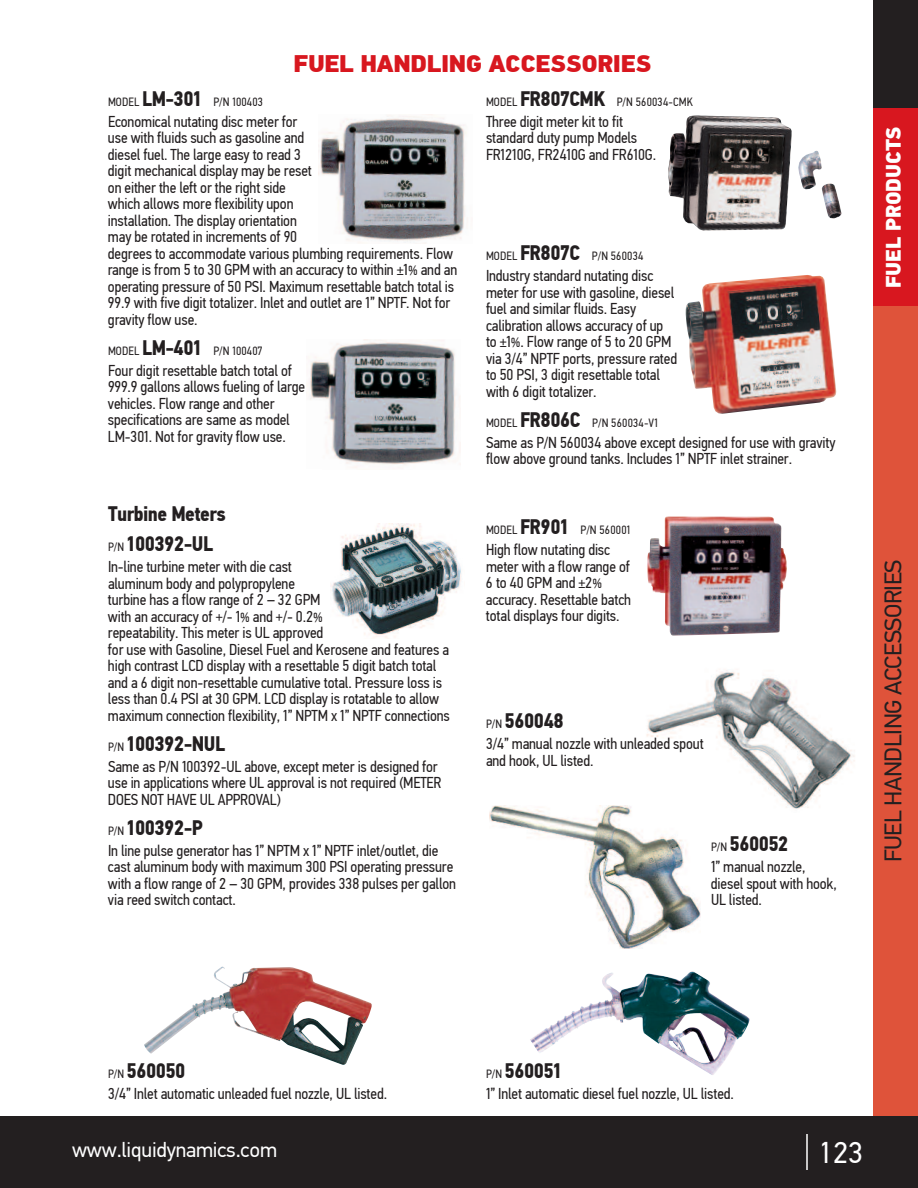
<style>
.page{position:relative;width:918px;height:1188px;background:#fff}
.page>*{position:absolute;margin:0;border:0;box-sizing:border-box;transform-origin:0 0}
.t1{font:30px "PF Din Text Pro";color:#fff}
.t2{font:24px "PF Din Text Pro";letter-spacing:-.02em;color:#231f20}
.t3{font:900 24px "PF Din Text Pro";letter-spacing:-.02em;color:#d8171f}
.t4{font:700 21px/30px "PF Din Text Cond Pro";letter-spacing:-.025em;color:#231f20}
.t5{font:21px "PF Din Text Pro";letter-spacing:-.01em;color:#fff}
.t6{font:900 21px "PF Din Text Pro";letter-spacing:-.01em;color:#fff;scale:.95 1}
.t7{font:15.75px/16.5px "PF Din Text Cond Pro";letter-spacing:-.01em;color:#231f20}
.t8{font:12px "PF Din Text Cond Pro";letter-spacing:.01em;color:#231f20}
.s1{font-weight:700;font-size:21px}
.s2{font-weight:400;font-size:12px}
</style>
<div class="page">
<div style="left:873px;top:108px;width:45px;height:198px;background:#d8171f"></div>
<div style="left:873px;top:0;width:45px;height:108px;background:#231f20"></div>
<div style="left:873px;top:306px;width:45px;height:810px;background:#df533a"></div>
<div style="left:0;top:1116px;width:918px;height:72px;background:#231f20"></div>
<hr style="left:806px;top:1134px;width:2px;height:36px;background:#fff">
<img style="left:646px;top:670px;width:209px;height:139px">
<img style="left:489px;top:806px;width:211px;height:143px">
<img style="left:668px;top:115px;width:124px;height:116px">
<img style="left:320px;top:114px;width:147px;height:130px">
<img style="left:307px;top:339px;width:153px;height:129px">
<img style="left:798px;top:151px;width:24px;height:38px">
<img style="left:822px;top:183px;width:20px;height:35px">
<img style="left:144px;top:967px;width:228px;height:98px">
<img style="left:530px;top:972px;width:220px;height:103px">
<img style="left:686px;top:275px;width:150px;height:139px">
<img style="left:647px;top:516px;width:140px;height:120px">
<img style="left:330px;top:524px;width:131px;height:114px">
<h2 class="t3" style="left:294px;top:54px;width:359px">FUEL HANDLING ACCESSORIES</h2>
<p class="t8" style="left:108px;top:97px;width:157px">MODEL <span class="s1">LM-301</span> P/N 100403</p>
<p class="t7" style="left:108px;top:115px;width:351px">Economical nutating disc meter for<br>use with fluids such as gasoline and<br>diesel fuel. The large easy to read 3<br>digit mechanical display may be reset<br>on either the left or the right side<br>which allows more flexibility upon<br>installation. The display orientation<br>may be rotated in increments of 90<br>degrees to accommodate various plumbing requirements. Flow range is from 5 to 30 GPM with an accuracy to within ±1% and an operating pressure of 50 PSI. Maximum resettable batch total is 99.9 with five digit totalizer. Inlet and outlet are 1” NPTF. Not for gravity flow use.</p>
<p class="t8" style="left:108px;top:346px;width:156px">MODEL <span class="s1">LM-401</span> P/N 100407</p>
<p class="t7" style="left:108px;top:364px;width:199px">Four digit resettable batch total of 999.9 gallons allows fueling of large vehicles. Flow range and other specifications are same as model LM-301. Not for gravity flow use.</p>
<h3 class="t4" style="left:108px;top:501px;width:119px">Turbine Meters<br><span class="s2">P/N</span> 100392-UL</h3>
<p class="t7" style="left:108px;top:560px;width:343px">In-line turbine meter with die cast<br>aluminum body and polypropylene<br>turbine has a flow range of 2 – 32 GPM<br>with an accuracy of +/- 1% and +/- 0.2%<br>repeatability. This meter is UL approved<br>for use with Gasoline, Diesel Fuel and Kerosene and features a high contrast LCD display with a resettable 5 digit batch total and a 6 digit non-resettable cumulative total. Pressure loss is less than 0.4 PSI at 30 GPM. LCD display is rotatable to allow maximum connection flexibility, 1” NPTM x 1” NPTF connections</p>
<h3 class="t4" style="left:108px;top:730px;width:119px"><span class="s2">P/N</span> 100392-NUL</h3>
<p class="t7" style="left:108px;top:760px;width:335px">Same as P/N 100392-UL above, except meter is designed for use in applications where UL approval is not required (METER<br>DOES NOT HAVE UL APPROVAL)</p>
<h3 class="t4" style="left:108px;top:814px;width:96px"><span class="s2">P/N</span> 100392-P</h3>
<p class="t7" style="left:108px;top:844px;width:350px">In line pulse generator has 1” NPTM x 1” NPTF inlet/outlet, die cast aluminum body with maximum 300 PSI operating pressure with a flow range of 2 – 30 GPM, provides 338 pulses per gallon via reed switch contact.</p>
<p class="t8" style="left:486px;top:97px;width:209px">MODEL <span class="s1">FR807CMK</span> P/N 560034-CMK</p>
<p class="t7" style="left:486px;top:115px;width:172px">Three digit meter kit to fit standard duty pump Models<br>FR1210G, FR2410G and FR610G.</p>
<p class="t8" style="left:486px;top:251px;width:159px">MODEL <span class="s1">FR807C</span> P/N 560034</p>
<p class="t7" style="left:486px;top:269px;width:193px">Industry standard nutating disc meter for use with gasoline, diesel fuel and similar fluids. Easy calibration allows accuracy of up to ±1%. Flow range of 5 to 20 GPM via 3/4” NPTF ports, pressure rated to 50 PSI, 3 digit resettable total with 6 digit totalizer.</p>
<p class="t8" style="left:486px;top:418px;width:173px">MODEL <span class="s1">FR806C</span> P/N 560034-V1</p>
<p class="t7" style="left:486px;top:436px;width:351px">Same as P/N 560034 above except designed for use with gravity flow above ground tanks. Includes 1” NPTF inlet strainer.</p>
<p class="t8" style="left:486px;top:525px;width:146px">MODEL <span class="s1">FR901</span> P/N 560001</p>
<p class="t7" style="left:486px;top:543px;width:147px">High flow nutating disc meter with a flow range of<br>6 to 40 GPM and ±2% accuracy. Resettable batch total displays four digits.</p>
<h3 class="t4" style="left:486px;top:708px;width:79px"><span class="s2">P/N</span> 560048</h3>
<p class="t7" style="left:486px;top:737px;width:219px">3/4” manual nozzle with unleaded spout and hook, UL listed.</p>
<h3 class="t4" style="left:711px;top:831px;width:79px"><span class="s2">P/N</span> 560052</h3>
<p class="t7" style="left:711px;top:860px;width:127px">1” manual nozzle, diesel spout with hook,<br>UL listed.</p>
<h3 class="t6" style="left:885px;top:288px;width:172px;rotate:-90deg">FUEL PRODUCTS</h3>
<h2 class="t2" style="left:884px;top:862px;width:304px;rotate:-90deg">FUEL HANDLING ACCESSORIES</h2>
<h3 class="t4" style="left:108px;top:1058px;width:79px"><span class="s2">P/N</span> 560050</h3>
<p class="t7" style="left:108px;top:1087px;width:281px">3/4” Inlet automatic unleaded fuel nozzle, UL listed.</p>
<h3 class="t4" style="left:486px;top:1058px;width:77px"><span class="s2">P/N</span> 560051</h3>
<p class="t7" style="left:486px;top:1087px;width:249px">1” Inlet automatic diesel fuel nozzle, UL listed.</p>
<h3 class="t5" style="left:72px;top:1142px;width:207px">www.liquidynamics.com</h3>
<h1 class="t1" style="left:819px;top:1141px;width:46px">123</h1>
</div>
